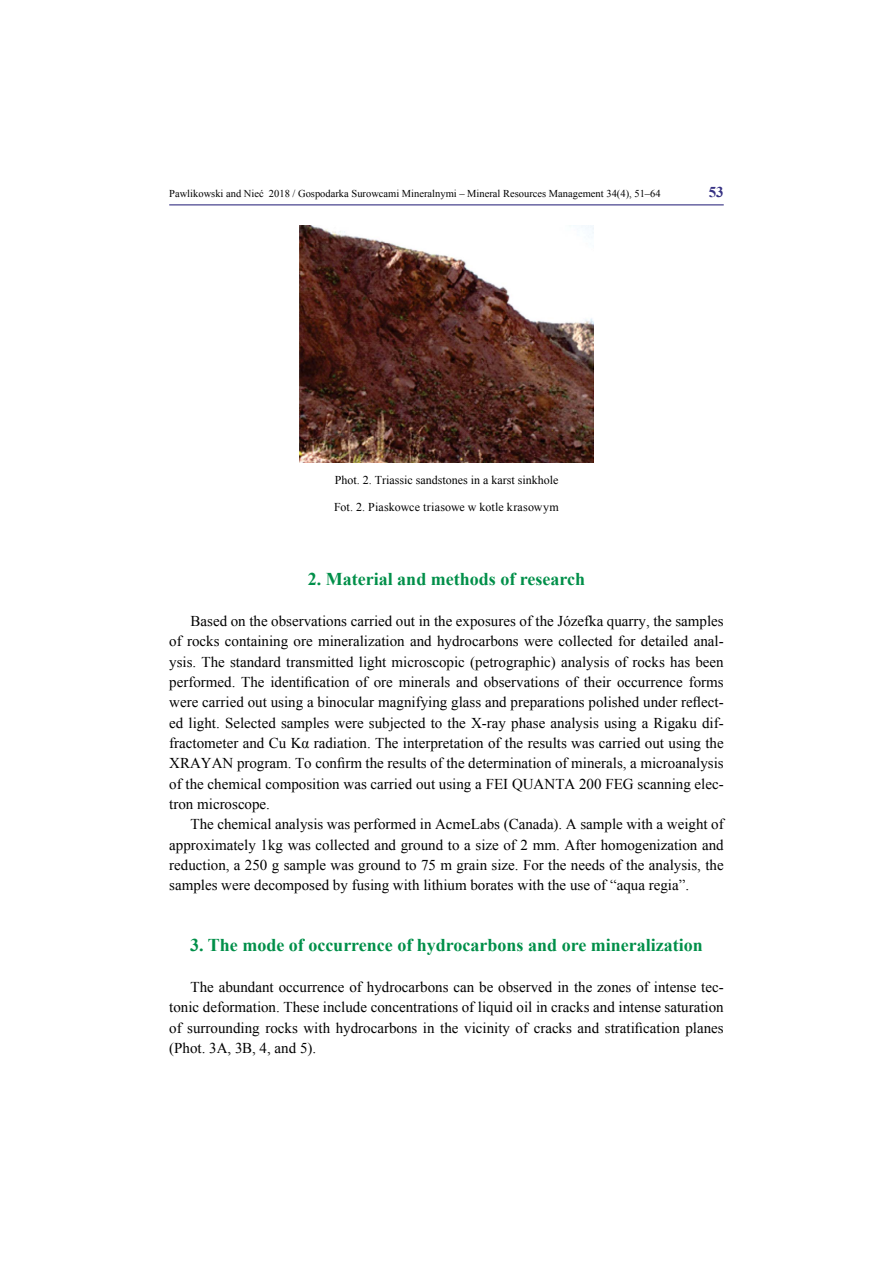
<style>
.page{position:relative;width:893px;height:1263px;background:#fff}
.page>*{position:absolute;margin:0;border:0;box-sizing:border-box;transform-origin:0 0}
.t1{font:700 18px "Times New Roman";color:#008f49}
.t2{font:15px/20.4px "Times New Roman";color:#000;text-align:justify}
.t3{font:700 15px "Times New Roman";color:#363183}
.t4{font:12px "Times New Roman";color:#000}
.t5{font:10.5px "Times New Roman";color:#000}
</style>
<div class="page">
<hr style="left:169px;top:204px;width:555px;height:1px;background:#363183">
<img style="left:300px;top:225px;width:293px;height:237px">
<p class="t5" style="left:169px;top:186px;width:493px">Pawlikowski and Nieć 2018 / Gospodarka Surowcami Mineralnymi – Mineral Resources Management 34(4), 51–64</p>
<p class="t3" style="left:709px;top:182px;width:16px">53</p>
<p class="t4" style="left:335px;top:471px;width:225px">Phot. 2. Triassic sandstones in a karst sinkhole</p>
<p class="t4" style="left:334px;top:499px;width:226px">Fot. 2. Piaskowce triasowe w kotle krasowym</p>
<p class="t1" style="left:308px;top:567px;width:279px">2. Material and methods of research</p>
<p class="t2" style="left:169px;top:610px;width:556px;text-indent:21px">Based on the observations carried out in the exposures of the Józefka quarry, the samples of rocks containing ore mineralization and hydrocarbons were collected for detailed anal&shy;ysis. The standard transmitted light microscopic (petrographic) analysis of rocks has been performed. The identification of ore minerals and observations of their occurrence forms were carried out using a binocular magnifying glass and preparations polished under reflect&shy;ed light. Selected samples were subjected to the X-ray phase analysis using a Rigaku dif&shy;fractometer and Cu Kα radiation. The interpretation of the results was carried out using the XRAYAN program. To confirm the results of the determination of minerals, a microanalysis of the chemical composition was carried out using a FEI QUANTA 200 FEG scanning elec&shy;tron microscope.</p>
<p class="t2" style="left:169px;top:814px;width:556px;text-indent:21px">The chemical analysis was performed in AcmeLabs (Canada). A sample with a weight of approximately 1kg was collected and ground to a size of 2 mm. After homogenization and reduction, a 250 g sample was ground to 75 m grain size. For the needs of the analysis, the samples were decomposed by fusing with lithium borates with the use of “aqua regia”.</p>
<p class="t1" style="left:190px;top:933px;width:514px">3. The mode of occurrence of hydrocarbons and ore mineralization</p>
<p class="t2" style="left:169px;top:977px;width:556px;text-indent:21px">The abundant occurrence of hydrocarbons can be observed in the zones of intense tec&shy;tonic deformation. These include concentrations of liquid oil in cracks and intense saturation of surrounding rocks with hydrocarbons in the vicinity of cracks and stratification planes (Phot. 3A, 3B, 4, and 5).</p>
</div>
